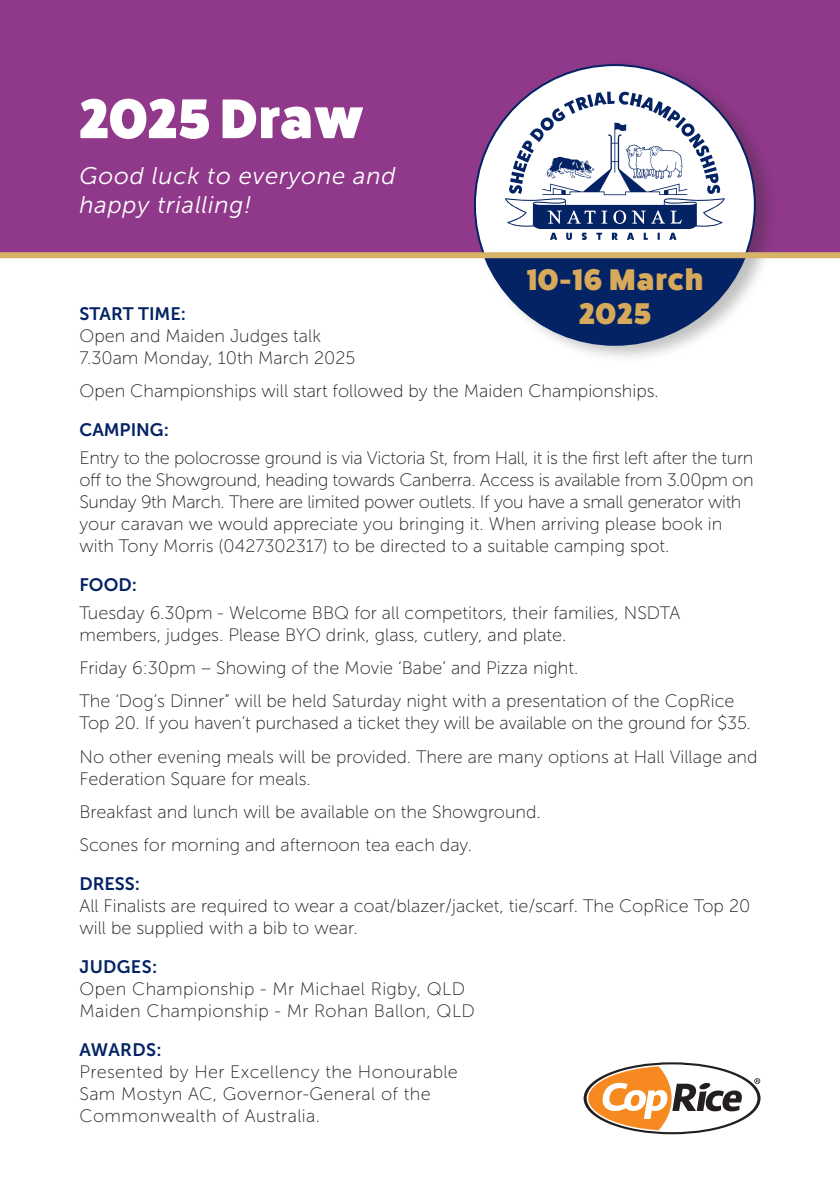
<style>
.page{position:relative;width:840px;height:1191px;background:#fff}
.page>*{position:absolute;margin:0;border:0;box-sizing:border-box;transform-origin:0 0}
.t1{font:800 56px "Fat Frank";letter-spacing:.03em;color:#fff}
.t2{font:800 30px "Fat Frank";letter-spacing:.05em;color:#d6a95b}
.t3{font:italic 24px/28.8px "Museo Sans 300";letter-spacing:.03em;color:#fff}
.t4{font:18px/22px "Museo Sans 100";color:#231f20}
.t5{font:18px/22px "Museo Sans 100";letter-spacing:-.02em;color:#231f20}
.t6{font:18px/22px "Museo Sans 100";letter-spacing:.02em;color:#231f20}
.t7{font:18px "Museo Sans 700";color:#042364}
</style>
<div class="page">
<div style="left:0;top:0;width:839px;height:257px;background:#90398a"></div>
<div style="left:473px;top:58px;width:305px;height:305px;background:#231f20;opacity:.28"></div>
<div style="left:474px;top:65px;width:280px;height:280px;background:#fff;border-radius:50%"></div>
<svg style="left:485px;top:258px;width:259px;height:87px"></svg>
<div style="left:0;top:252px;width:839px;height:6px;background:#d7b369"></div>
<svg style="left:583px;top:1062px;width:177px;height:72px"></svg>
<svg style="left:504px;top:92px;width:220px;height:148px"></svg>
<p class="t1" style="left:79px;top:87px;width:285px">2025 Draw</p>
<p class="t3" style="left:79px;top:161px;width:317px">Good luck to everyone and happy trialling!</p>
<p class="t2" style="left:527px;top:263px;width:177px">10-16 March</p>
<p class="t2" style="left:579px;top:297px;width:73px">2025</p>
<p class="t7" style="left:79px;top:303px;width:108px">START TIME:</p>
<p class="t4" style="left:79px;top:325px;width:277px">Open and Maiden Judges talk<br>7.30am Monday, 10th March 2025</p>
<p class="t4" style="left:79px;top:380px;width:580px">Open Championships will start followed by the Maiden Championships.</p>
<p class="t7" style="left:79px;top:420px;width:91px">CAMPING:</p>
<p class="t5" style="left:79px;top:447px;width:675px">Entry to the polocrosse ground is via Victoria St, from Hall, it is the first left after the turn off to the Showground, heading towards Canberra. Access is available from 3.00pm on Sunday 9th March. There are limited power outlets. If you have a small generator with your caravan we would appreciate you bringing it. When arriving please book in with Tony Morris (0427302317) to be directed to a suitable camping spot.</p>
<p class="t7" style="left:79px;top:574px;width:59px">FOOD:</p>
<p class="t4" style="left:79px;top:601px;width:602px">Tuesday 6.30pm - Welcome BBQ for all competitors, their families, NSDTA members, judges. Please BYO drink, glass, cutlery, and plate.</p>
<p class="t4" style="left:79px;top:657px;width:500px">Friday 6:30pm – Showing of the Movie ‘Babe’ and Pizza night.</p>
<p class="t4" style="left:79px;top:690px;width:672px">The ‘Dog’s Dinner” will be held Saturday night with a presentation of the CopRice<br>Top 20. If you haven’t purchased a ticket they will be available on the ground for $35.</p>
<p class="t4" style="left:79px;top:745px;width:679px">No other evening meals will be provided. There are many options at Hall Village and<br>Federation Square for meals.</p>
<p class="t4" style="left:79px;top:801px;width:462px">Breakfast and lunch will be available on the Showground.</p>
<p class="t4" style="left:79px;top:834px;width:394px">Scones for morning and afternoon tea each day.</p>
<p class="t7" style="left:79px;top:874px;width:62px">DRESS:</p>
<p class="t4" style="left:79px;top:895px;width:672px">All Finalists are required to wear a coat/blazer/jacket, tie/scarf. The CopRice Top 20 will be supplied with a bib to wear.</p>
<p class="t7" style="left:79px;top:957px;width:79px">JUDGES:</p>
<p class="t6" style="left:79px;top:978px;width:397px">Open Championship - Mr Michael Rigby, QLD<br>Maiden Championship - Mr Rohan Ballon, QLD</p>
<p class="t7" style="left:79px;top:1040px;width:84px">AWARDS:</p>
<p class="t6" style="left:79px;top:1061px;width:380px">Presented by Her Excellency the Honourable<br>Sam Mostyn AC, Governor-General of the<br>Commonwealth of Australia.</p>
</div>
